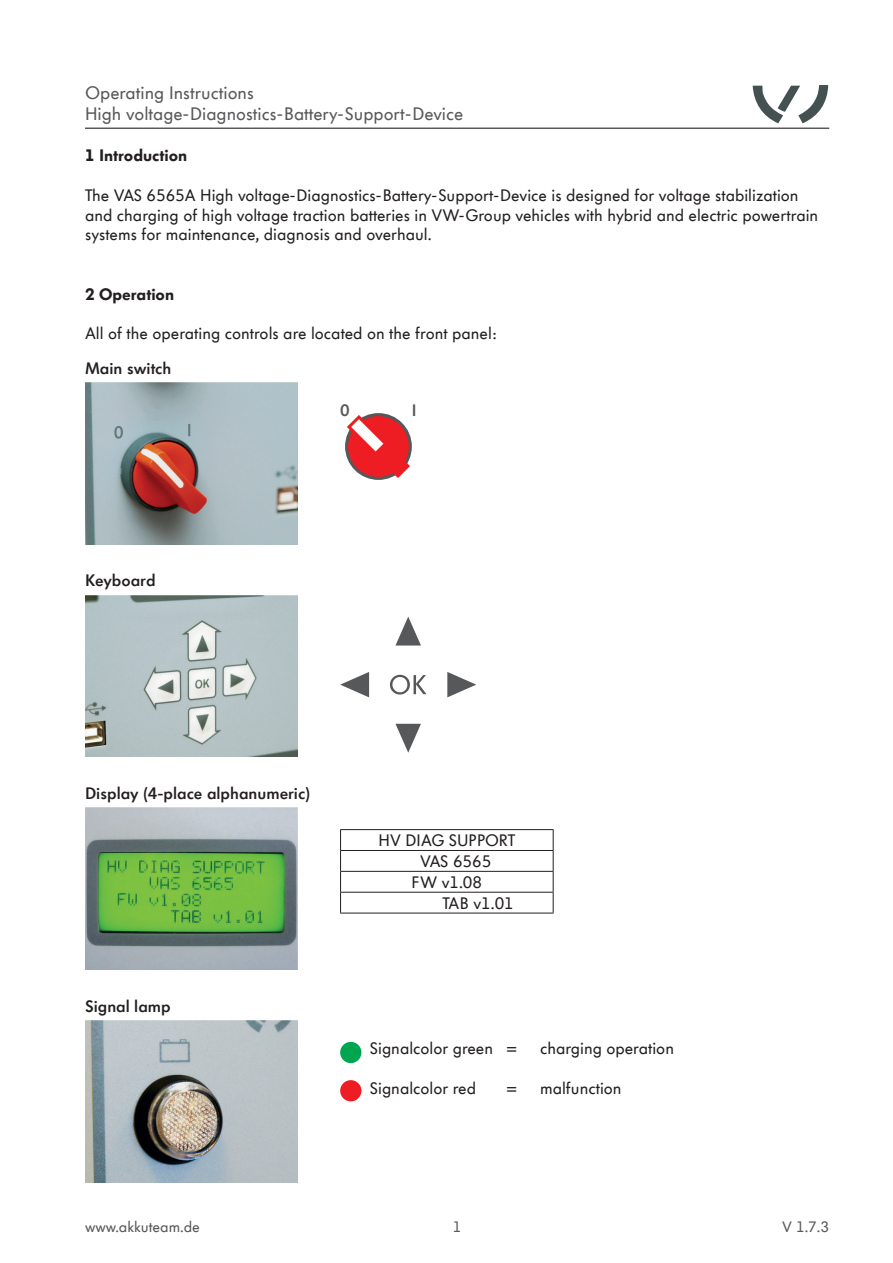
<style>
.page{position:relative;width:893px;height:1263px;background:#fff}
.page>*{position:absolute;margin:0;border:0;box-sizing:border-box;transform-origin:0 0}
.t1{font:18px/21.6px "VW Headline OT";color:#57585a}
.t2{font:16.5px/19.8px "VW Headline OT";color:#231f20}
.t3{font:600 16.5px "VW Headline OT";color:#231f20}
.t4{font:900 16.5px "VW Headline OT";color:#231f20}
.t5{font:600 16.5px "VW Headline OT";color:#57585a}
.t6{font:15px "VW Headline OT";color:#57585a}
</style>
<div class="page">
<hr style="left:85px;top:128px;width:744px;height:1px;background:#57585a">
<svg style="left:753px;top:85px;width:75px;height:38px"></svg>
<img style="left:85px;top:383px;width:213px;height:161px">
<img style="left:85px;top:595px;width:213px;height:162px">
<img style="left:85px;top:808px;width:213px;height:161px">
<img style="left:85px;top:1020px;width:213px;height:162px">
<svg style="left:395px;top:617px;width:26px;height:28px"></svg>
<svg style="left:395px;top:724px;width:26px;height:29px"></svg>
<svg style="left:447px;top:672px;width:29px;height:25px"></svg>
<svg style="left:340px;top:672px;width:29px;height:25px"></svg>
<svg style="left:390px;top:675px;width:36px;height:19px"></svg>
<hr style="left:340px;top:829px;width:214px;height:1px;background:#231f20">
<hr style="left:340px;top:850px;width:214px;height:1px;background:#231f20">
<hr style="left:340px;top:871px;width:214px;height:1px;background:#231f20">
<hr style="left:340px;top:892px;width:214px;height:1px;background:#231f20">
<svg style="left:340px;top:830px;width:1px;height:83px"></svg>
<svg style="left:553px;top:830px;width:1px;height:83px"></svg>
<hr style="left:340px;top:913px;width:214px;height:1px;background:#231f20">
<div style="left:340px;top:1042px;width:21px;height:21px;background:#00a54f;border-radius:50%"></div>
<div style="left:340px;top:1080px;width:21px;height:21px;background:#ee1d23;border-radius:50%"></div>
<svg style="left:345px;top:413px;width:67px;height:67px"></svg>
<p class="t1" style="left:85px;top:82px;width:380px">Operating Instructions<br>High voltage-Diagnostics-Battery-Support-Device</p>
<p class="t4" style="left:85px;top:144px;width:104px">1 Introduction</p>
<p class="t2" style="left:85px;top:186px;width:735px">The VAS 6565A High voltage-Diagnostics-Battery-Support-Device is designed for voltage stabilization and charging of high voltage traction batteries in VW-Group vehicles with hybrid and electric powertrain systems for maintenance, diagnosis and overhaul.</p>
<p class="t4" style="left:85px;top:283px;width:91px">2 Operation</p>
<p class="t2" style="left:85px;top:324px;width:414px">All of the operating controls are located on the front panel:</p>
<p class="t3" style="left:85px;top:357px;width:88px">Main switch</p>
<p class="t3" style="left:85px;top:570px;width:72px">Keyboard</p>
<p class="t5" style="left:340px;top:400px;width:11px">0</p>
<p class="t5" style="left:412px;top:400px;width:6px">I</p>
<p class="t3" style="left:85px;top:782px;width:227px">Display (4-place alphanumeric)</p>
<p class="t3" style="left:85px;top:995px;width:87px">Signal lamp</p>
<p class="t2" style="left:378px;top:831px;width:138px">HV DIAG SUPPORT</p>
<p class="t2" style="left:420px;top:852px;width:73px">VAS 6565</p>
<p class="t2" style="left:412px;top:873px;width:72px">FW v1.08</p>
<p class="t2" style="left:442px;top:893px;width:73px">TAB v1.01</p>
<p class="t2" style="left:370px;top:1039px;width:149px">Signalcolor green =</p>
<p class="t2" style="left:540px;top:1039px;width:135px">charging operation</p>
<p class="t2" style="left:370px;top:1078px;width:108px">Signalcolor red</p>
<p class="t2" style="left:506px;top:1078px;width:13px">=</p>
<p class="t2" style="left:540px;top:1078px;width:83px">malfunction</p>
<p class="t6" style="left:85px;top:1217px;width:116px">www.akkuteam.de</p>
<p class="t6" style="left:782px;top:1217px;width:49px">V 1.7.3</p>
<p class="t6" style="left:453px;top:1217px;width:10px">1</p>
</div>
